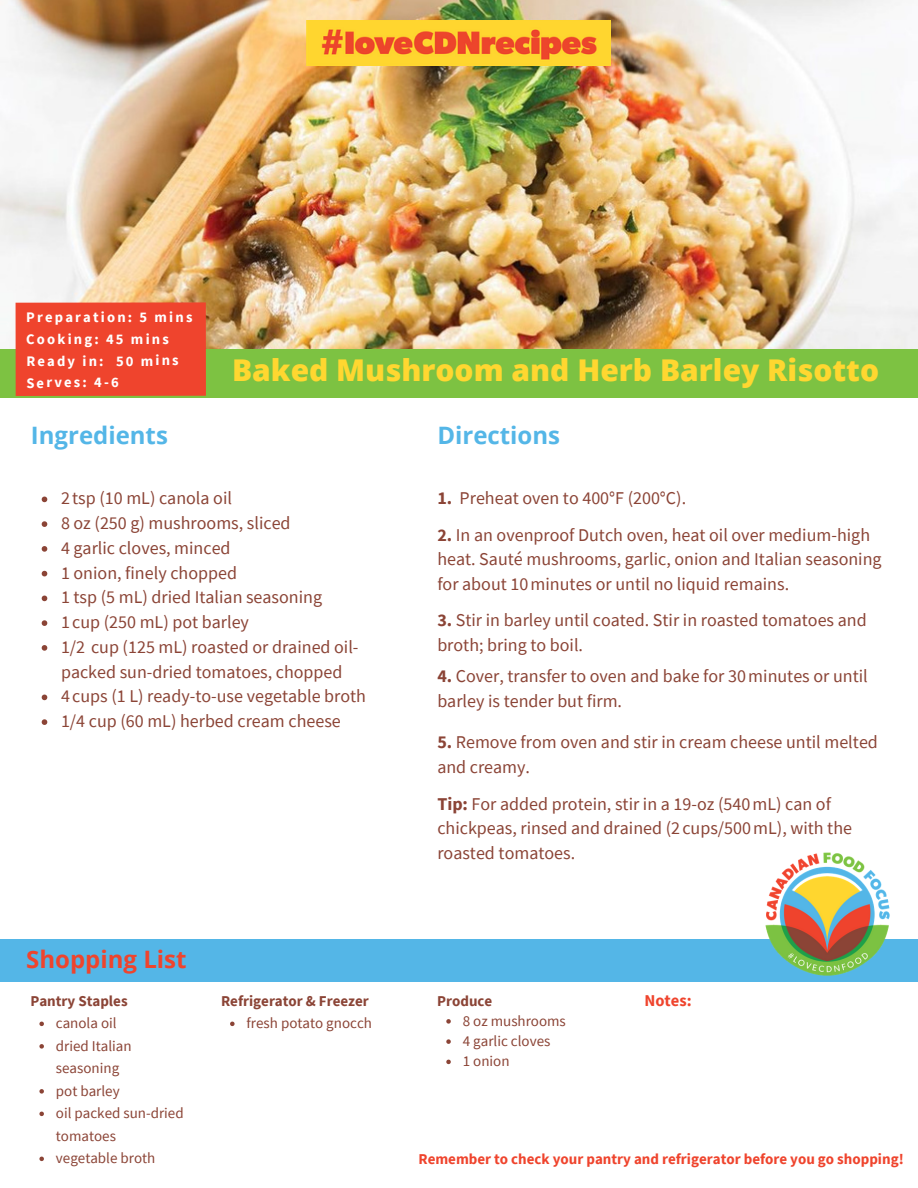
<style>
.page{position:relative;width:918px;height:1188px;background:#fff}
.page>*{position:absolute;margin:0;border:0;box-sizing:border-box;transform-origin:0 0}
.t1{font:800 30px "Open Sans";color:#ffd730}
.t2{font:700 24px "Open Sans";color:#54b6e7}
.t3{font:700 24px "Open Sans";color:#ef442d}
.t4{font:18px/24.8px "Source Sans Pro";color:#8b4436}
.t5{font:700 16.5px "Source Sans Pro";color:#ef442d}
.t6{font:15px/22.5px "Source Sans Pro";color:#8b4436}
.t7{font:700 15px "Source Sans Pro";color:#ef442d}
.t8{font:700 15px "Source Sans Pro";color:#8b4436}
.t9{font:700 14.55px "Source Sans Pro";letter-spacing:.15em;color:#fff}
.s1{font-weight:700}
</style>
<div class="page">
<img style="left:1px;top:0;width:917px;height:349px">
<img style="left:307px;top:20px;width:304px;height:46px">
<div style="left:0;top:349px;width:918px;height:49px;background:#7dc242"></div>
<div style="left:16px;top:302px;width:190px;height:94px;background:#ef442d"></div>
<div style="left:0;top:939px;width:918px;height:42px;background:#54b6e7"></div>
<img style="left:750px;top:852px;width:154px;height:130px">
<svg style="left:42px;top:497px;width:5px;height:5px"></svg>
<svg style="left:42px;top:521px;width:5px;height:6px"></svg>
<svg style="left:42px;top:546px;width:5px;height:6px"></svg>
<svg style="left:42px;top:571px;width:5px;height:5px"></svg>
<svg style="left:42px;top:596px;width:5px;height:5px"></svg>
<svg style="left:42px;top:620px;width:5px;height:6px"></svg>
<svg style="left:42px;top:645px;width:5px;height:6px"></svg>
<svg style="left:42px;top:695px;width:5px;height:5px"></svg>
<svg style="left:42px;top:719px;width:5px;height:6px"></svg>
<svg style="left:39px;top:1022px;width:5px;height:4px"></svg>
<svg style="left:39px;top:1044px;width:5px;height:5px"></svg>
<svg style="left:39px;top:1089px;width:5px;height:5px"></svg>
<svg style="left:39px;top:1112px;width:5px;height:4px"></svg>
<svg style="left:39px;top:1157px;width:5px;height:4px"></svg>
<svg style="left:230px;top:1022px;width:5px;height:4px"></svg>
<svg style="left:446px;top:1019px;width:5px;height:5px"></svg>
<svg style="left:446px;top:1039px;width:5px;height:5px"></svg>
<svg style="left:446px;top:1060px;width:5px;height:4px"></svg>
<p class="t9" style="left:26px;top:307px;width:168px">Preparation: 5 mins</p>
<p class="t9" style="left:26px;top:329px;width:144px">Cooking: 45 mins</p>
<p class="t9" style="left:26px;top:351px;width:154px">Ready in: 50 mins</p>
<p class="t9" style="left:26px;top:373px;width:94px">Serves: 4-6</p>
<p class="t2" style="left:31px;top:419px;width:139px">Ingredients</p>
<p class="t2" style="left:437px;top:419px;width:124px">Directions</p>
<p class="t1" style="left:232px;top:349px;width:649px">Baked Mushroom and Herb Barley Risotto</p>
<p class="t4" style="left:61px;top:486px;width:173px">2 tsp (10 mL) canola oil</p>
<p class="t4" style="left:61px;top:510px;width:231px">8 oz (250 g) mushrooms, sliced</p>
<p class="t4" style="left:61px;top:535px;width:171px">4 garlic cloves, minced</p>
<p class="t4" style="left:61px;top:560px;width:177px">1 onion, finely chopped</p>
<p class="t4" style="left:61px;top:585px;width:263px">1 tsp (5 mL) dried Italian seasoning</p>
<p class="t4" style="left:61px;top:609px;width:190px">1 cup (250 mL) pot barley</p>
<p class="t4" style="left:61px;top:634px;width:299px">1/2 cup (125 mL) roasted or drained oil&shy;packed sun-dried tomatoes, chopped</p>
<p class="t4" style="left:61px;top:684px;width:307px">4 cups (1 L) ready-to-use vegetable broth</p>
<p class="t4" style="left:61px;top:708px;width:281px">1/4 cup (60 mL) herbed cream cheese</p>
<p class="t4" style="left:437px;top:486px;width:250px"><span class="s1">1.</span> Preheat oven to 400°F (200°C).</p>
<p class="t4" style="left:437px;top:522px;width:446px"><span class="s1">2.</span> In an ovenproof Dutch oven, heat oil over medium-high heat. Sauté mushrooms, garlic, onion and Italian seasoning for about 10 minutes or until no liquid remains.</p>
<p class="t4" style="left:437px;top:608px;width:431px"><span class="s1">3.</span> Stir in barley until coated. Stir in roasted tomatoes and broth; bring to boil.</p>
<p class="t4" style="left:437px;top:664px;width:432px"><span class="s1">4.</span> Cover, transfer to oven and bake for 30 minutes or until barley is tender but firm.</p>
<p class="t4" style="left:437px;top:730px;width:442px"><span class="s1">5.</span> Remove from oven and stir in cream cheese until melted and creamy.</p>
<p class="t4" style="left:437px;top:791px;width:416px"><span class="s1">Tip:</span> For added protein, stir in a 19-oz (540 mL) can of chickpeas, rinsed and drained (2 cups/500 mL), with the roasted tomatoes.</p>
<p class="t3" style="left:26px;top:943px;width:162px">Shopping List</p>
<p class="t8" style="left:30px;top:991px;width:99px">Pantry Staples</p>
<p class="t8" style="left:221px;top:991px;width:149px">Refrigerator &amp; Freezer</p>
<p class="t8" style="left:437px;top:991px;width:57px">Produce</p>
<p class="t5" style="left:644px;top:990px;width:49px">Notes:</p>
<p class="t6" style="left:56px;top:1012px;width:62px">canola oil</p>
<p class="t6" style="left:56px;top:1034px;width:77px">dried Italian seasoning</p>
<p class="t6" style="left:56px;top:1079px;width:65px">pot barley</p>
<p class="t6" style="left:56px;top:1102px;width:129px">oil packed sun-dried tomatoes</p>
<p class="t6" style="left:56px;top:1147px;width:101px">vegetable broth</p>
<p class="t6" style="left:247px;top:1012px;width:127px">fresh potato gnocch</p>
<p class="t6" style="left:463px;top:1009px;width:105px">8 oz mushrooms</p>
<p class="t6" style="left:463px;top:1030px;width:89px">4 garlic cloves</p>
<p class="t6" style="left:463px;top:1050px;width:48px">1 onion</p>
<p class="t7" style="left:418px;top:1149px;width:487px">Remember to check your pantry and refrigerator before you go shopping!</p>
</div>
